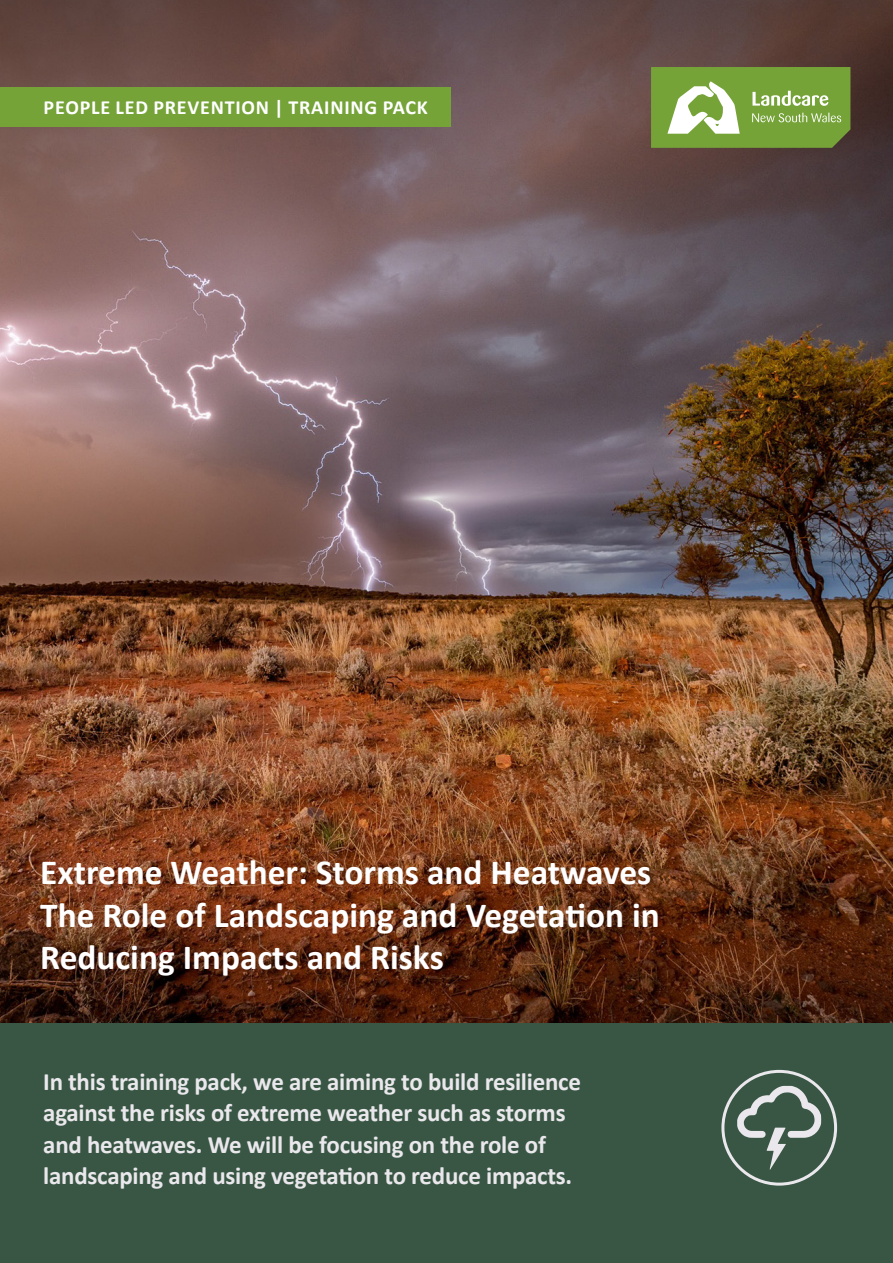
<style>
.page{position:relative;width:893px;height:1263px;background:#fff}
.page>*{position:absolute;margin:0;border:0;box-sizing:border-box;transform-origin:0 0}
.t1{font:700 35.4px/42.5px "Calibri";color:#fff}
.t2{font:700 24.9px/31.2px "Calibri";letter-spacing:-.01em;color:#eae8ec}
.t3{font:700 20.1px "Calibri";letter-spacing:.04em;color:#fff}
</style>
<div class="page">
<img style="left:0;top:0;width:893px;height:1023px">
<div style="left:0;top:1023px;width:893px;height:240px;background:#385643"></div>
<div style="left:721px;top:1070px;width:116px;height:115px;border:3px solid #eae8ec;border-radius:50%"></div>
<svg style="left:737px;top:1086px;width:84px;height:84px"></svg>
<svg style="left:651px;top:67px;width:199px;height:81px"></svg>
<div style="left:0;top:88px;width:451px;height:39px;background:#75a338"></div>
<p class="t3" style="left:44px;top:93px;width:386px">PEOPLE LED PREVENTION | TRAINING PACK</p>
<p class="t1" style="left:40px;top:850px;width:621px">Extreme Weather: Storms and Heatwaves<br>The Role of Landscaping and Vegetation in<br>Reducing Impacts and Risks</p>
<p class="t2" style="left:43px;top:1065px;width:539px">In this training pack, we are aiming to build resilience against the risks of extreme weather such as storms and heatwaves. We will be focusing on the role of landscaping and using vegetation to reduce impacts.</p>
</div>
